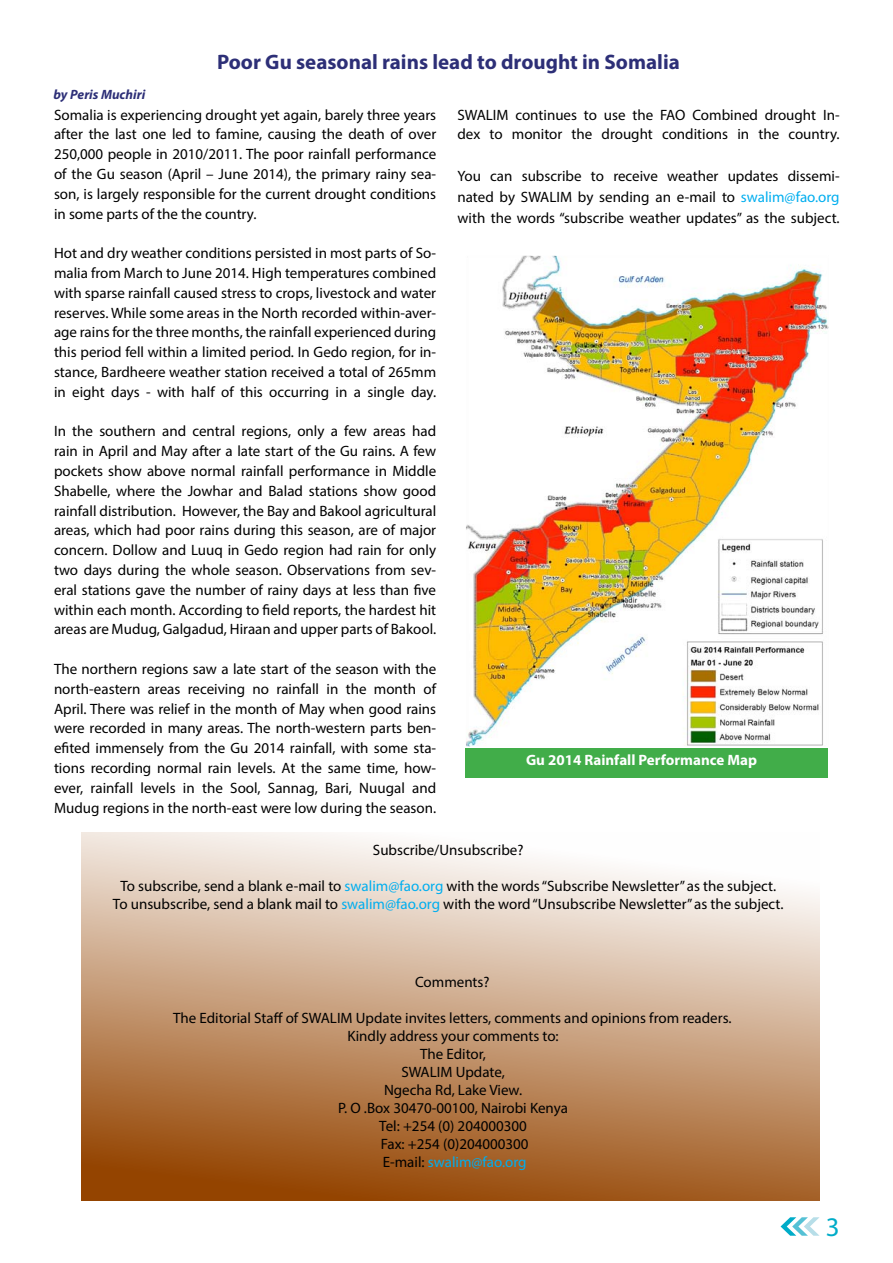
<style>
.page{position:relative;width:893px;height:1263px;background:#fff}
.page>*{position:absolute;margin:0;border:0;box-sizing:border-box;transform-origin:0 0}
.t1{font:27px "Myriad Pro";color:#00acc8}
.t2{font:700 21px "Myriad Pro";color:#2d2f77}
.t3{font:15px/19.8px "Myriad Pro";color:#000;text-align:justify}
.t4{font:700 15px "Myriad Pro";color:#fff}
.t5{font:italic 700 13.5px "Myriad Pro";color:#2d2f77}
.s1{color:#00aeef}
</style>
<div class="page">
<svg style="left:780px;top:1217px;width:39px;height:19px"></svg>
<img style="left:467px;top:257px;width:359px;height:488px">
<div style="left:465px;top:748px;width:363px;height:29px;background:#41ad49"></div>
<svg style="left:81px;top:832px;width:738px;height:369px;background:#caa383"></svg>
<p class="t5" style="left:54px;top:85px;width:93px">by Peris Muchiri</p>
<h2 class="t2" style="left:217px;top:48px;width:464px">Poor Gu seasonal rains lead to drought in Somalia</h2>
<p class="t3" style="left:54px;top:104px;width:384px">Somalia is experiencing drought yet again, barely three years after the last one led to famine, causing the death of over 250,000 people in 2010/2011. The poor rainfall performance of the Gu season (April – June 2014), the primary rainy sea&shy;son, is largely responsible for the current drought conditions in some parts of the the country.</p>
<p class="t3" style="left:54px;top:243px;width:384px">Hot and dry weather conditions persisted in most parts of So&shy;malia from March to June 2014. High temperatures combined with sparse rainfall caused stress to crops, livestock and water reserves. While some areas in the North recorded within-aver&shy;age rains for the three months, the rainfall experienced during this period fell within a limited period. In Gedo region, for in&shy;stance, Bardheere weather station received a total of 265mm in eight days - with half of this occurring in a single day.</p>
<p class="t3" style="left:54px;top:421px;width:384px">In the southern and central regions, only a few areas had rain in April and May after a late start of the Gu rains. A few pockets show above normal rainfall performance in Middle Shabelle, where the Jowhar and Balad stations show good rainfall distribution. However, the Bay and Bakool agricultural areas, which had poor rains during this season, are of major concern. Dollow and Luuq in Gedo region had rain for only two days during the whole season. Observations from sev&shy;eral stations gave the number of rainy days at less than five within each month. According to field reports, the hardest hit areas are Mudug, Galgadud, Hiraan and upper parts of Bakool.</p>
<p class="t3" style="left:54px;top:659px;width:384px">The northern regions saw a late start of the season with the north-eastern areas receiving no rainfall in the month of April. There was relief in the month of May when good rains were recorded in many areas. The north-western parts ben&shy;efited immensely from the Gu 2014 rainfall, with some sta&shy;tions recording normal rain levels. At the same time, how&shy;ever, rainfall levels in the Sool, Sannag, Bari, Nuugal and Mudug regions in the north-east were low during the season.</p>
<p class="t3" style="left:457px;top:104px;width:384px">SWALIM continues to use the FAO Combined drought In&shy;dex to monitor the drought conditions in the country.</p>
<p class="t3" style="left:457px;top:166px;width:384px;line-height:21px">You can subscribe to receive weather updates dissemi&shy;nated by SWALIM by sending an e-mail to <span class="s1">swalim@fao.org </span>with the words “subscribe weather updates” as the subject.</p>
<p class="t4" style="left:526px;top:750px;width:233px">Gu 2014 Rainfall Performance Map</p>
<p class="t3" style="left:373px;top:840px;width:152px">Subscribe/Unsubscribe?</p>
<p class="t3" style="left:113px;top:877px;width:672px;line-height:18px;text-align:center">To subscribe, send a blank e-mail to <span class="s1">swalim@fao.org</span> with the words “Subscribe Newsletter” as the subject.<br>To unsubscribe, send a blank mail to <span class="s1">swalim@fao.org</span> with the word “Unsubscribe Newsletter” as the subject.</p>
<p class="t3" style="left:415px;top:972px;width:76px">Comments?</p>
<p class="t3" style="left:173px;top:1009px;width:560px;line-height:18px;text-align:center">The Editorial Staff of SWALIM Update invites letters, comments and opinions from readers.<br>Kindly address your comments to:<br>The Editor,<br>SWALIM Update,<br>Ngecha Rd, Lake View.<br>P. O .Box 30470-00100, Nairobi Kenya<br>Tel: +254 (0) 204000300<br>Fax: +254 (0)204000300<br>E-mail: <span class="s1">swalim@fao.org</span></p>
<h1 class="t1" style="left:826px;top:1210px;width:15px">3</h1>
</div>
